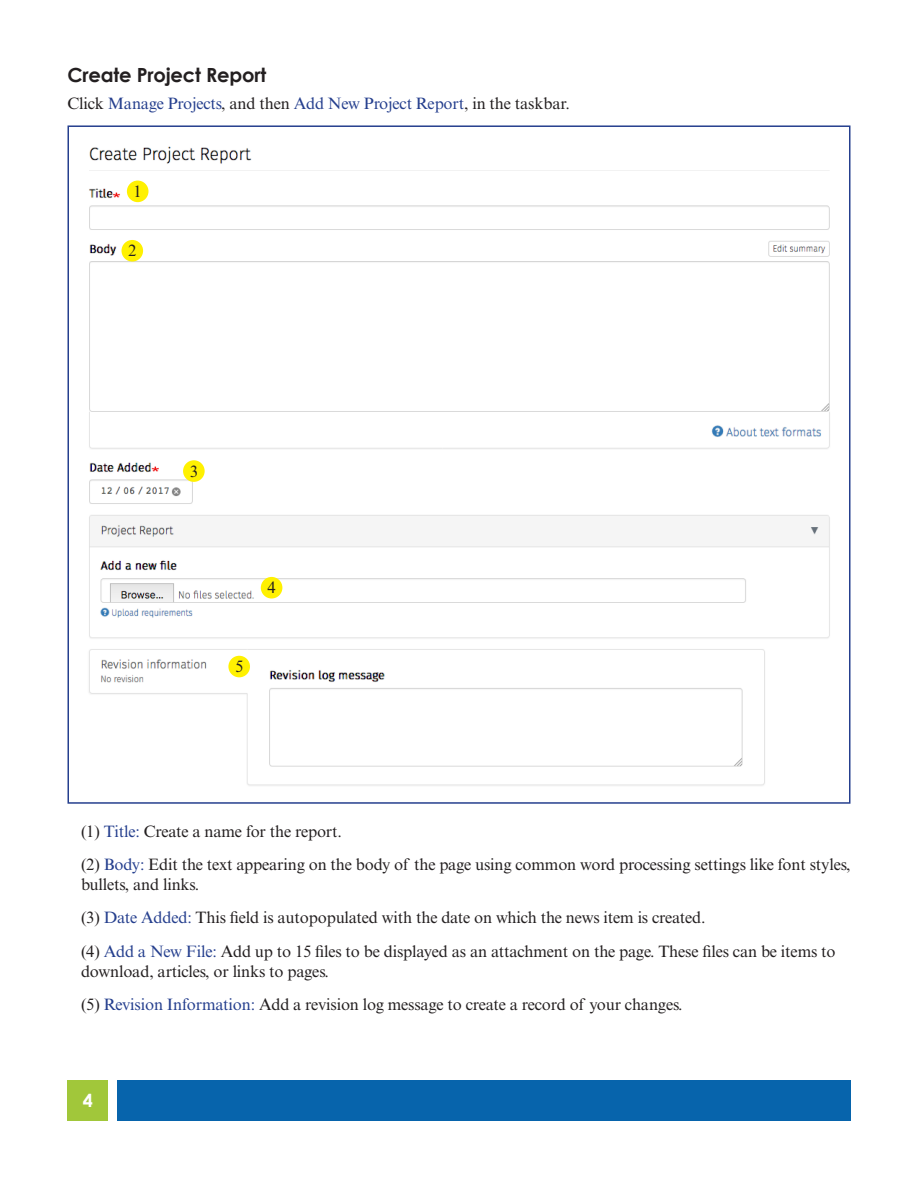
<style>
.page{position:relative;width:918px;height:1188px;background:#fff}
.page>*{position:absolute;margin:0;border:0;box-sizing:border-box;transform-origin:0 0}
.Sub_Heads{font:700 19.5px "Century Gothic";letter-spacing:-.01em;color:#231f20}
.t1{font:700 18px "Century Gothic";color:#fff}
.body_text{font:16.5px/19.8px "Times New Roman MT Std";letter-spacing:-.01em;color:#231f20}
.body_text-2{font:16.5px "Times New Roman MT Std";letter-spacing:-.01em;color:#253f8e}
.s1{color:#231f20}
.s2{color:#253f8e}
</style>
<div class="page">
<div style="left:68px;top:1080px;width:40px;height:40px;background:#a1c73a"></div>
<div style="left:117px;top:1080px;width:733px;height:40px;background:#0764ac"></div>
<img style="left:89px;top:146px;width:741px;height:640px">
<div style="left:127px;top:181px;width:21px;height:21px;background:#fff101;border-radius:50%"></div>
<div style="left:121px;top:240px;width:22px;height:22px;background:#fff101;border-radius:50%"></div>
<div style="left:183px;top:460px;width:22px;height:22px;background:#fff101;border-radius:50%"></div>
<div style="left:261px;top:577px;width:21px;height:22px;background:#fff101;border-radius:50%"></div>
<div style="left:228px;top:656px;width:22px;height:21px;background:#fff101;border-radius:50%"></div>
<p class="Sub_Heads" style="left:68px;top:63px;width:200px">Create Project Report</p>
<p class="body_text-2" style="left:68px;top:94px;width:504px"><span class="s1">Click</span> Manage Projects<span class="s1">, and then</span> Add New Project Report<span class="s1">, in the taskbar.</span></p>
<p class="body_text" style="left:134px;top:181px;width:10px">1</p>
<p class="body_text" style="left:128px;top:241px;width:10px">2</p>
<p class="body_text" style="left:190px;top:461px;width:10px">3</p>
<p class="body_text" style="left:267px;top:578px;width:10px">4</p>
<p class="body_text" style="left:235px;top:657px;width:10px">5</p>
<p class="body_text" style="left:81px;top:822px;width:262px">(1) <span class="s2">Title:</span> Create a name for the report.</p>
<p class="body_text" style="left:81px;top:855px;width:771px">(2) <span class="s2">Body:</span> Edit the text appearing on the body of the page using common word processing settings like font styles, bullets, and links.</p>
<p class="body_text" style="left:81px;top:908px;width:626px">(3) <span class="s2">Date Added:</span> This field is autopopulated with the date on which the news item is created.</p>
<p class="body_text" style="left:81px;top:941px;width:756px">(4) <span class="s2">Add a New File:</span> Add up to 15 files to be displayed as an attachment on the page. These files can be items to download, articles, or links to pages.</p>
<p class="body_text" style="left:81px;top:994px;width:603px">(5) <span class="s2">Revision Information:</span> Add a revision log message to create a record of your changes.</p>
<p class="t1" style="left:83px;top:1090px;width:12px">4</p>
</div>
